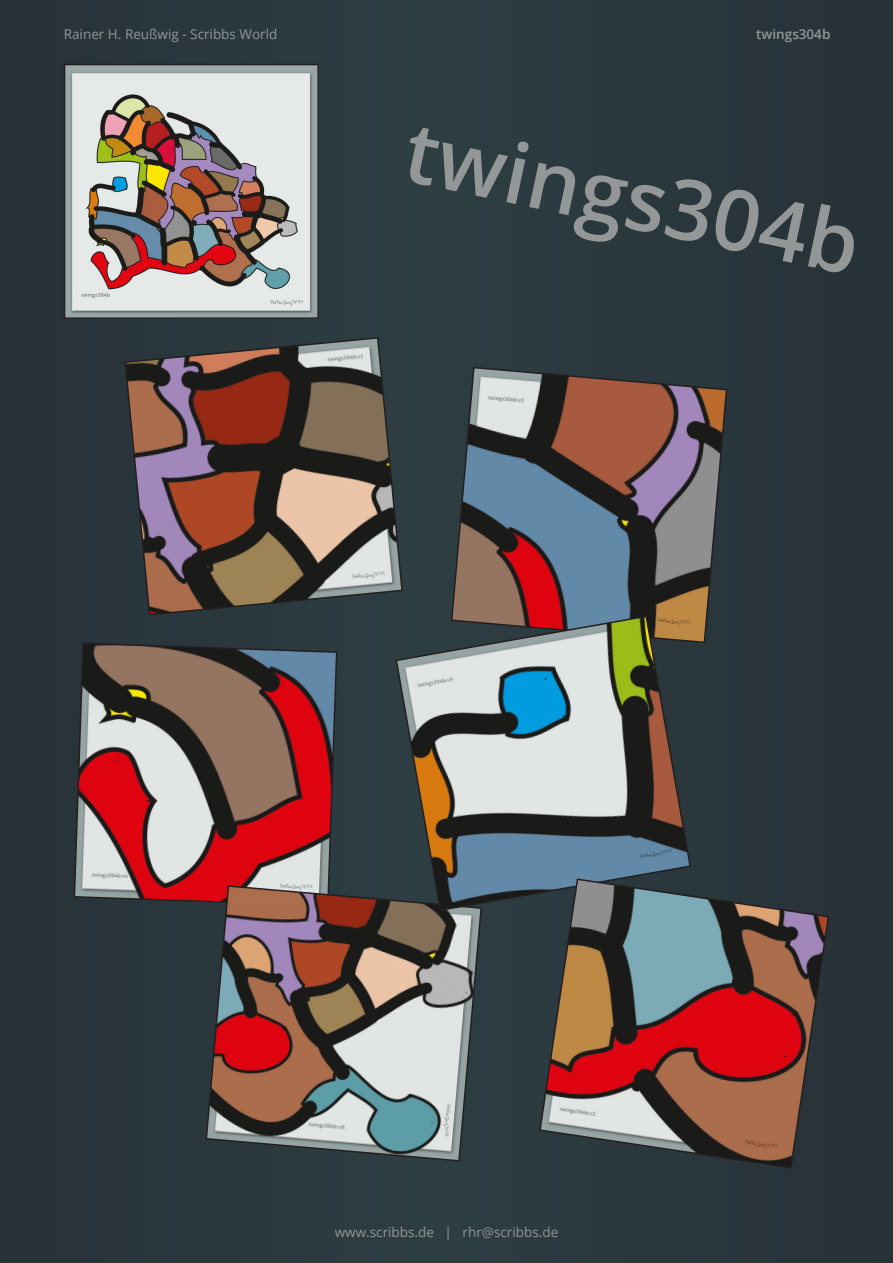
<style>
.page{position:relative;width:893px;height:1263px;background:#29353c}
.page>*{position:absolute;margin:0;border:0;box-sizing:border-box;transform-origin:0 0}
.t1{font:600 84px "Open Sans";color:#939797}
.t2{font:13.5px "Open Sans";color:#939797}
.t3{font:600 13.5px "Open Sans";color:#939797}
</style>
<div class="page">
<img style="left:67px;top:67px;width:249px;height:249px">
<div style="left:64px;top:64px;width:255px;height:255px;border:2px solid #231f20"></div>
<svg style="left:124px;top:336px;width:280px;height:280px;background:#6e564f"></svg>
<svg style="left:73px;top:642px;width:265px;height:265px;background:#955e5d"></svg>
<svg style="left:205px;top:884px;width:278px;height:278px;background:#85716c"></svg>
<svg style="left:450px;top:366px;width:278px;height:278px;background:#6c5f62"></svg>
<svg style="left:395px;top:615px;width:297px;height:297px;background:#78817f"></svg>
<svg style="left:538px;top:877px;width:292px;height:292px;background:#79524f"></svg>
<p class="t2" style="left:64px;top:25px;width:215px">Rainer H. Reußwig - Scribbs World</p>
<p class="t3" style="left:756px;top:25px;width:76px">twings304b</p>
<p class="t1" style="left:419px;top:93px;width:464px;rotate:12deg">twings304b</p>
<p class="t2" style="left:335px;top:1223px;width:225px">www.scribbs.de | rhr@scribbs.de</p>
</div>
